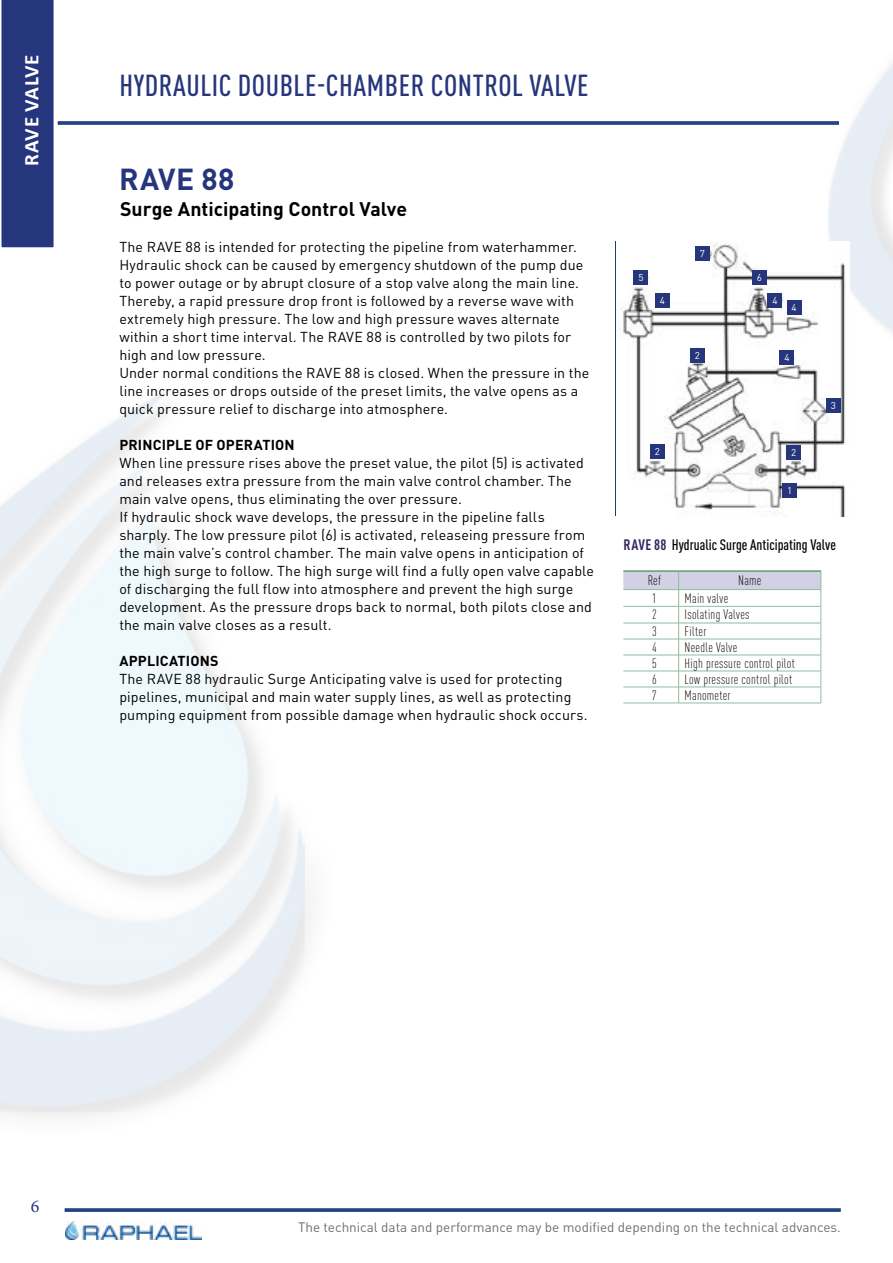
<style>
.page{position:relative;width:893px;height:1263px;background:#fff}
.page>*{position:absolute;margin:0;border:0;box-sizing:border-box;transform-origin:0 0}
.t1{font:500 condensed 30px "DIN Pro";letter-spacing:.02em;color:#26367d}
.t2{font:700 30px "DIN Pro";letter-spacing:.02em;color:#26367d}
.t3{font:700 21px "Calibri";letter-spacing:.04em;color:#fff}
.t4{font:700 19.5px "DIN Pro";color:#000}
.t5{font:18px "Minion Pro";color:#26367d}
.t6{font:500 condensed 15px "DIN Pro";color:#000}
.t7{font:14.25px/18px "DIN Pro";letter-spacing:.01em;color:#000}
.t8{font:14.25px/18px "DIN Pro";letter-spacing:.01em;color:#000}
.t9{font:700 14.25px "DIN Pro";letter-spacing:.01em;color:#000}
.t10{font:300 condensed 13.5px "DIN Pro";letter-spacing:.02em;color:#000}
.t11{font:13.5px "DIN Pro";color:#706f6f}
.t12{font:9.9px "DIN Pro";color:#fff}
.s1{font-weight:700;color:#392763}
</style>
<div class="page">
<div style="left:1px;top:0;width:53px;height:248px;background:#26367d"></div>
<svg style="left:65px;top:1208px;width:776px;height:4px;background:#32518b"></svg>
<img style="left:65px;top:1221px;width:137px;height:18px">
<svg style="left:58px;top:121px;width:781px;height:4px;background:#32518b"></svg>
<img style="left:621px;top:242px;width:225px;height:274px">
<svg style="left:623px;top:571px;width:199px;height:132px"></svg>
<hr style="left:623px;top:703px;width:56px;height:1px;background:#90bc99">
<hr style="left:679px;top:703px;width:142px;height:1px;background:#90bc99">
<div style="left:782px;top:483px;width:15px;height:14px;background:#26367d"></div>
<div style="left:650px;top:444px;width:15px;height:15px;background:#26367d"></div>
<div style="left:826px;top:398px;width:15px;height:15px;background:#26367d"></div>
<div style="left:786px;top:445px;width:15px;height:14px;background:#26367d"></div>
<div style="left:780px;top:350px;width:14px;height:15px;background:#26367d"></div>
<div style="left:634px;top:270px;width:14px;height:15px;background:#26367d"></div>
<div style="left:752px;top:270px;width:15px;height:15px;background:#26367d"></div>
<div style="left:787px;top:301px;width:14px;height:14px;background:#26367d"></div>
<div style="left:690px;top:348px;width:15px;height:14px;background:#26367d"></div>
<div style="left:655px;top:293px;width:15px;height:15px;background:#26367d"></div>
<div style="left:768px;top:293px;width:14px;height:15px;background:#26367d"></div>
<div style="left:695px;top:247px;width:15px;height:14px;background:#26367d"></div>
<h2 class="t3" style="left:17px;top:166px;width:113px;rotate:-90deg">RAVE VALVE</h2>
<h1 class="t1" style="left:119px;top:63px;width:471px">HYDRAULIC DOUBLE-CHAMBER CONTROL VALVE</h1>
<h1 class="t2" style="left:119px;top:155px;width:117px">RAVE 88</h1>
<h3 class="t4" style="left:120px;top:193px;width:288px">Surge Anticipating Control Valve</h3>
<p class="t7" style="left:119px;top:236px;width:471px">The RAVE 88 is intended for protecting the pipeline from waterhammer.<br>Hydraulic shock can be caused by emergency shutdown of the pump due to power outage or by abrupt closure of a stop valve along the main line.<br>Thereby, a rapid pressure drop front is followed by a reverse wave with extremely high pressure. The low and high pressure waves alternate within a short time interval. The RAVE 88 is controlled by two pilots for high and low pressure.<br>Under normal conditions the RAVE 88 is closed. When the pressure in the line increases or drops outside of the preset limits, the valve opens as a quick pressure relief to discharge into atmosphere.</p>
<p class="t9" style="left:119px;top:433px;width:177px">PRINCIPLE OF OPERATION</p>
<p class="t7" style="left:119px;top:452px;width:476px">When line pressure rises above the preset value, the pilot (5) is activated and releases extra pressure from the main valve control chamber. The main valve opens, thus eliminating the over pressure.<br>If hydraulic shock wave develops, the pressure in the pipeline falls sharply. The low pressure pilot (6) is activated, releaseing pressure from the main valve’s control chamber. The main valve opens in anticipation of the high surge to follow. The high surge will find a fully open valve capable of discharging the full flow into atmosphere and prevent the high surge development. As the pressure drops back to normal, both pilots close and the main valve closes as a result.</p>
<p class="t9" style="left:119px;top:649px;width:101px">APPLICATIONS</p>
<p class="t8" style="left:119px;top:669px;width:470px">The RAVE 88 hydraulic Surge Anticipating valve is used for protecting pipelines, municipal and main water supply lines, as well as protecting pumping equipment from possible damage when hydraulic shock occurs.</p>
<p class="t12" style="left:700px;top:246px;width:7px">7</p>
<p class="t12" style="left:638px;top:270px;width:7px">5</p>
<p class="t12" style="left:757px;top:270px;width:7px">6</p>
<p class="t12" style="left:660px;top:293px;width:7px">4</p>
<p class="t12" style="left:772px;top:293px;width:7px">4</p>
<p class="t12" style="left:792px;top:300px;width:7px">4</p>
<p class="t12" style="left:655px;top:443px;width:7px">2</p>
<p class="t12" style="left:695px;top:347px;width:7px">2</p>
<p class="t12" style="left:784px;top:350px;width:7px">4</p>
<p class="t12" style="left:791px;top:444px;width:7px">2</p>
<p class="t12" style="left:787px;top:482px;width:7px">1</p>
<p class="t12" style="left:831px;top:398px;width:7px">3</p>
<p class="t6" style="left:623px;top:534px;width:214px"><span class="s1">RAVE 88</span> Hydrualic Surge Anticipating Valve</p>
<p class="t10" style="left:648px;top:571px;width:15px">Ref</p>
<p class="t10" style="left:738px;top:571px;width:25px">Name</p>
<p class="t10" style="left:652px;top:588px;width:6px">1</p>
<p class="t10" style="left:685px;top:588px;width:45px">Main valve</p>
<p class="t10" style="left:652px;top:605px;width:6px">2</p>
<p class="t10" style="left:685px;top:605px;width:66px">Isolating Valves</p>
<p class="t10" style="left:652px;top:621px;width:6px">3</p>
<p class="t10" style="left:685px;top:621px;width:23px">Filter</p>
<p class="t10" style="left:652px;top:637px;width:6px">4</p>
<p class="t10" style="left:685px;top:637px;width:54px">Needle Valve</p>
<p class="t10" style="left:652px;top:653px;width:6px">5</p>
<p class="t10" style="left:685px;top:653px;width:112px">High pressure control pilot</p>
<p class="t10" style="left:652px;top:669px;width:6px">6</p>
<p class="t10" style="left:685px;top:669px;width:109px">Low pressure control pilot</p>
<p class="t10" style="left:652px;top:685px;width:6px">7</p>
<p class="t10" style="left:685px;top:685px;width:47px">Manometer</p>
<p class="t5" style="left:31px;top:1194px;width:10px">6</p>
<p class="t11" style="left:298px;top:1218px;width:544px">The technical data and performance may be modified depending on the technical advances.</p>
</div>
